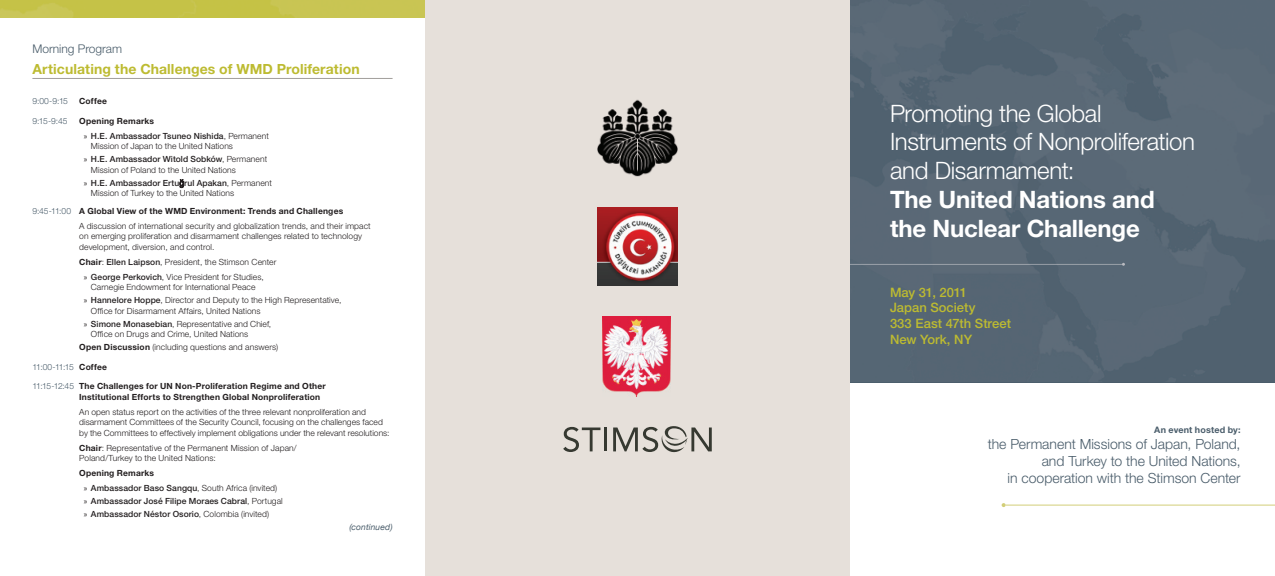
<style>
.page{position:relative;width:1275px;height:576px;background:#fff}
.page>*{position:absolute;margin:0;border:0;box-sizing:border-box;transform-origin:0 0}
.t1{font:300 24px/28.8px "Helvetica Neue LT Std";letter-spacing:-.015em;color:#fff}
.t2{font:700 24px/28.8px "Helvetica Neue LT Std";letter-spacing:-.005em;color:#fff}
.t3{font:300 14px/16.8px "Helvetica Neue LT Std";color:#495c6a;text-align:right}
.t4{font:700 14px "Helvetica Neue LT Std";letter-spacing:.005em;color:#bdbb31}
.t5{font:500 13px/15.6px "Helvetica Neue LT Std";color:#bdbb31}
.t6{font:300 12px "Helvetica Neue LT Std";color:#495c6a}
.t7{font:700 9px "Helvetica Neue LT Std";letter-spacing:.015em;color:#495c6a}
.t8{font:300 8.5px/13px "Helvetica Neue LT Std";letter-spacing:.01em;color:#231f20}
.t9{font:700 8.5px/17.5px "Helvetica Neue LT Std";letter-spacing:.02em;color:#231f20}
.t10{font:500 8.5px/15px "Helvetica Neue LT Std";letter-spacing:.01em;color:#231f20}
.t11{font:300 8.5px "Helvetica Neue LT Std";letter-spacing:-.055em;color:#495c6a}
.t12{font:italic 8.5px "Helvetica Neue";letter-spacing:.015em;color:#495c6a}
.s1{font-weight:700}
.s2{font-family:"Myriad Pro";font-weight:400}
.s3{font-weight:300}
.s4{font-weight:500}
.s5{font-family:"Helvetica";font-weight:400}
.s6{font-weight:300;color:#495c6a}
.s7{font-weight:700;color:#231f20}
</style>
<div class="page">
<div style="left:850px;top:0;width:424px;height:382px;background:#576775"></div>
<div style="left:425px;top:0;width:425px;height:576px;background:#e6e0da"></div>
<svg style="left:563px;top:427px;width:37px;height:25px"></svg>
<hr style="left:604px;top:428px;width:3px;height:23px;background:#363931">
<svg style="left:613px;top:426px;width:98px;height:27px"></svg>
<img style="left:597px;top:207px;width:80px;height:79px">
<img style="left:602px;top:317px;width:68px;height:79px">
<img style="left:597px;top:99px;width:80px;height:78px">
<img style="left:850px;top:264px;width:271px;height:1px">
<svg style="left:1001px;top:503px;width:273px;height:4px"></svg>
<img style="left:0;top:0;width:425px;height:17px">
<hr style="left:32px;top:78px;width:360px;height:1px;background:#a29f9c">
<svg style="left:179px;top:179px;width:5px;height:9px"></svg>
<h3 class="t6" style="left:32px;top:42px;width:91px">Morning Program</h3>
<h2 class="t4" style="left:32px;top:60px;width:329px">Articulating the Challenges of WMD Proliferation</h2>
<p class="t11" style="left:32px;top:96px;width:37px">9:00-9:15</p>
<p class="t9" style="left:79px;top:92px;width:29px">Coffee</p>
<p class="t11" style="left:32px;top:115px;width:37px">9:15-9:45</p>
<p class="t10" style="left:84px;top:113px;width:187px;text-indent:-4px"><span class="s1">Opening Remarks<br></span><span class="s2">»</span> H.E. Ambassador Tsuneo Nishida<span class="s3">, Permanent</span></p>
<p class="t8" style="left:84px;top:140px;width:185px;text-indent:7px">Mission of Japan to the United Nations<br><span class="s2">»</span> <span class="s4">H.E. Ambassador Witold Sobków</span>, Permanent</p>
<p class="t8" style="left:84px;top:163px;width:190px;text-indent:7px">Mission of Poland to the United Nations<br><span class="s2">»</span> <span class="s4">H.E. Ambassador Ertu</span><span class="s5">ğ</span><span class="s4">rul Apakan</span>, Permanent</p>
<p class="t9" style="left:32px;top:184px;width:312px;text-indent:58px"><span class="s3">Mission of Turkey to the United Nations<br></span><span class="s6">9:45-11:00</span> A Global View of the WMD Environment: Trends and Challenges</p>
<p class="t8" style="left:79px;top:220px;width:293px;line-height:10.5px">A discussion of international security and globalization trends, and their impact on emerging proliferation and disarmament challenges related to technology development, diversion, and control.</p>
<p class="t8" style="left:84px;top:254px;width:194px;line-height:15px;text-indent:-4px"><span class="s1">Chair</span>: <span class="s4">Ellen Laipson</span>, President, the Stimson Center <span class="s2">»</span> <span class="s4">George Perkovich</span>, Vice President for Studies,</p>
<p class="t8" style="left:84px;top:281px;width:259px;text-indent:7px">Carnegie Endowment for International Peace<br><span class="s2">»</span> <span class="s4">Hannelore Hoppe</span>, Director and Deputy to the High Representative,</p>
<p class="t8" style="left:84px;top:304px;width:189px;text-align:center">Office for Disarmament Affairs, United Nations<br><span class="s2">»</span> <span class="s4">Simone Monasebian</span>, Representative and Chief,</p>
<p class="t8" style="left:79px;top:328px;width:200px;text-indent:12px">Office on Drugs and Crime, United Nations<br><span class="s1">Open Discussion</span> (including questions and answers)</p>
<p class="t11" style="left:32px;top:362px;width:76px">11:00-11:15 <span class="s7">Coffee</span></p>
<p class="t9" style="left:79px;top:381px;width:248px;line-height:10.5px;text-indent:-47px"><span class="s6">11:15-12:45</span> The Challenges for UN Non-Proliferation Regime and Other<br>Institutional Efforts to Strengthen Global Nonproliferation</p>
<p class="t8" style="left:79px;top:406px;width:312px;line-height:10.5px">An open status report on the activities of the three relevant nonproliferation and disarmament Committees of the Security Council, focusing on the challenges faced by the Committees to effectively implement obligations under the relevant resolutions:</p>
<p class="t8" style="left:79px;top:442px;width:219px;line-height:10.5px"><span class="s1">Chair</span>: Representative of the Permanent Mission of Japan/<br>Poland/Turkey to the United Nations:</p>
<p class="t8" style="left:84px;top:466px;width:195px;line-height:15px;text-indent:-4px"><span class="s1">Opening Remarks<br></span><span class="s2">»</span> <span class="s4">Ambassador Baso Sangqu</span>, South Africa (invited)</p>
<p class="t10" style="left:84px;top:495px;width:201px;line-height:13px"><span class="s2">»</span> Ambassador José Filipe Moraes Cabral<span class="s3">, Portugal </span><span class="s2">»</span> Ambassador Néstor Osorio<span class="s3">, Colombia (invited)</span></p>
<p class="t12" style="left:349px;top:522px;width:45px">(continued)</p>
<h1 class="t1" style="left:890px;top:98px;width:306px">Promoting the Global<br>Instruments of Nonproliferation and Disarmament:</h1>
<h1 class="t2" style="left:890px;top:184px;width:266px">The United Nations and the Nuclear Challenge</h1>
<h3 class="t5" style="left:890px;top:284px;width:123px">May 31, 2011<br>Japan Society<br>333 East 47th Street<br>New York, NY</h3>
<p class="t7" style="left:1154px;top:424px;width:88px">An event hosted by:</p>
<h2 class="t3" style="left:987px;top:436px;width:254px">the Permanent Missions of Japan, Poland, and Turkey to the United Nations,<br>in cooperation with the Stimson Center</h2>
</div>
